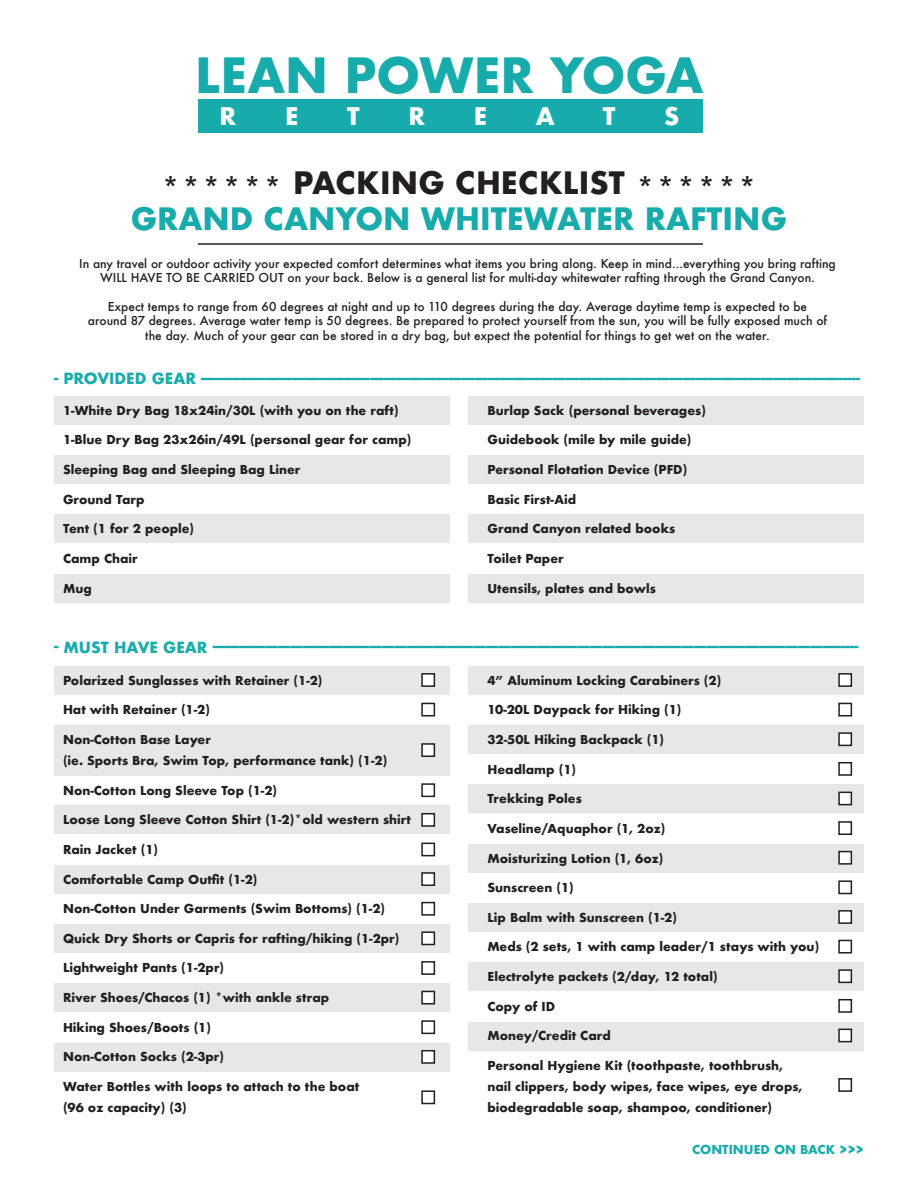
<style>
.page{position:relative;width:918px;height:1188px;background:#fff}
.page>*{position:absolute;margin:0;border:0;box-sizing:border-box;transform-origin:0 0}
.t1{font:700 47.25px "Futura";color:#17abab}
.t2{font:700 30px/36px "Futura";color:#231f20;text-align:center}
.t3{font:700 23.7px "Futura";color:#fff}
.t4{font:700 15px "Futura";color:#17abab}
.t5{font:700 12px/21px "Futura";color:#231f20}
.t6{font:500 12px/14.4px "Futura";color:#231f20;text-align:center}
.t7{font:700 12px "Futura";color:#17abab}
.s1{color:#17abab}
</style>
<div class="page">
<div style="left:54px;top:396px;width:395px;height:29px;background:#e6e7e9"></div>
<div style="left:469px;top:396px;width:395px;height:29px;background:#e6e7e9"></div>
<div style="left:54px;top:515px;width:395px;height:28px;background:#e6e7e9"></div>
<div style="left:469px;top:515px;width:395px;height:28px;background:#e6e7e9"></div>
<div style="left:54px;top:666px;width:395px;height:29px;background:#e6e7e9"></div>
<div style="left:469px;top:666px;width:395px;height:29px;background:#e6e7e9"></div>
<div style="left:54px;top:806px;width:395px;height:28px;background:#e6e7e9"></div>
<div style="left:469px;top:785px;width:395px;height:28px;background:#e6e7e9"></div>
<div style="left:54px;top:924px;width:395px;height:29px;background:#e6e7e9"></div>
<div style="left:469px;top:903px;width:395px;height:29px;background:#e6e7e9"></div>
<div style="left:54px;top:455px;width:395px;height:29px;background:#e6e7e9"></div>
<div style="left:469px;top:455px;width:395px;height:29px;background:#e6e7e9"></div>
<div style="left:54px;top:574px;width:395px;height:29px;background:#e6e7e9"></div>
<div style="left:469px;top:574px;width:395px;height:29px;background:#e6e7e9"></div>
<div style="left:54px;top:725px;width:395px;height:50px;background:#e6e7e9"></div>
<div style="left:469px;top:725px;width:395px;height:29px;background:#e6e7e9"></div>
<div style="left:54px;top:865px;width:395px;height:29px;background:#e6e7e9"></div>
<div style="left:469px;top:844px;width:395px;height:29px;background:#e6e7e9"></div>
<div style="left:54px;top:983px;width:395px;height:29px;background:#e6e7e9"></div>
<div style="left:54px;top:1043px;width:395px;height:29px;background:#e6e7e9"></div>
<div style="left:469px;top:962px;width:395px;height:29px;background:#e6e7e9"></div>
<div style="left:469px;top:1022px;width:395px;height:29px;background:#e6e7e9"></div>
<div style="left:422px;top:674px;width:12px;height:12px;background:#fff"></div>
<div style="left:421px;top:673px;width:14px;height:14px;border:2px solid #231f20"></div>
<div style="left:421px;top:703px;width:14px;height:14px;border:2px solid #231f20"></div>
<div style="left:422px;top:744px;width:12px;height:12px;background:#fff"></div>
<div style="left:421px;top:743px;width:14px;height:14px;border:2px solid #231f20"></div>
<div style="left:421px;top:783px;width:14px;height:14px;border:2px solid #231f20"></div>
<div style="left:422px;top:814px;width:12px;height:12px;background:#fff"></div>
<div style="left:421px;top:813px;width:14px;height:14px;border:2px solid #231f20"></div>
<div style="left:421px;top:843px;width:14px;height:13px;border:2px solid #231f20"></div>
<div style="left:422px;top:873px;width:12px;height:12px;background:#fff"></div>
<div style="left:421px;top:872px;width:14px;height:14px;border:2px solid #231f20"></div>
<div style="left:421px;top:902px;width:14px;height:14px;border:2px solid #231f20"></div>
<div style="left:422px;top:932px;width:12px;height:13px;background:#fff"></div>
<div style="left:421px;top:931px;width:14px;height:14px;border:2px solid #231f20"></div>
<div style="left:421px;top:961px;width:14px;height:14px;border:2px solid #231f20"></div>
<div style="left:422px;top:991px;width:12px;height:13px;background:#fff"></div>
<div style="left:421px;top:991px;width:14px;height:14px;border:2px solid #231f20"></div>
<div style="left:421px;top:1020px;width:14px;height:14px;border:2px solid #231f20"></div>
<div style="left:422px;top:1051px;width:12px;height:12px;background:#fff"></div>
<div style="left:421px;top:1050px;width:14px;height:14px;border:2px solid #231f20"></div>
<div style="left:421px;top:1090px;width:14px;height:14px;border:2px solid #231f20"></div>
<div style="left:839px;top:674px;width:12px;height:12px;background:#fff"></div>
<div style="left:838px;top:673px;width:14px;height:14px;border:2px solid #231f20"></div>
<div style="left:838px;top:703px;width:14px;height:14px;border:2px solid #231f20"></div>
<div style="left:839px;top:733px;width:12px;height:12px;background:#fff"></div>
<div style="left:838px;top:732px;width:14px;height:14px;border:2px solid #231f20"></div>
<div style="left:838px;top:762px;width:14px;height:14px;border:2px solid #231f20"></div>
<div style="left:839px;top:792px;width:12px;height:13px;background:#fff"></div>
<div style="left:838px;top:792px;width:14px;height:13px;border:2px solid #231f20"></div>
<div style="left:838px;top:821px;width:14px;height:14px;border:2px solid #231f20"></div>
<div style="left:839px;top:852px;width:12px;height:12px;background:#fff"></div>
<div style="left:838px;top:851px;width:14px;height:14px;border:2px solid #231f20"></div>
<div style="left:838px;top:880px;width:14px;height:14px;border:2px solid #231f20"></div>
<div style="left:839px;top:911px;width:12px;height:12px;background:#fff"></div>
<div style="left:838px;top:910px;width:14px;height:14px;border:2px solid #231f20"></div>
<div style="left:838px;top:940px;width:14px;height:14px;border:2px solid #231f20"></div>
<div style="left:839px;top:970px;width:12px;height:12px;background:#fff"></div>
<div style="left:838px;top:969px;width:14px;height:14px;border:2px solid #231f20"></div>
<div style="left:838px;top:999px;width:14px;height:14px;border:2px solid #231f20"></div>
<div style="left:839px;top:1029px;width:12px;height:13px;background:#fff"></div>
<div style="left:838px;top:1029px;width:14px;height:13px;border:2px solid #231f20"></div>
<div style="left:838px;top:1078px;width:14px;height:14px;border:2px solid #231f20"></div>
<div style="left:198px;top:100px;width:505px;height:33px;background:#17abab"></div>
<hr style="left:198px;top:243px;width:505px;height:2px;background:#231f20">
<p class="t1" style="left:195px;top:41px;width:510px">LEAN POWER YOGA</p>
<p class="t3" style="left:220px;top:99px;width:18px">R</p>
<p class="t3" style="left:285px;top:99px;width:15px">E</p>
<p class="t3" style="left:347px;top:99px;width:14px">T</p>
<p class="t3" style="left:408px;top:99px;width:18px">R</p>
<p class="t3" style="left:474px;top:99px;width:15px">E</p>
<p class="t3" style="left:536px;top:99px;width:20px">A</p>
<p class="t3" style="left:603px;top:99px;width:14px">T</p>
<p class="t3" style="left:664px;top:99px;width:17px">S</p>
<p class="t2" style="left:131px;top:164px;width:658px">****** PACKING CHECKLIST ******<br><span class="s1">GRAND CANYON WHITEWATER RAFTING</span></p>
<p class="t6" style="left:79px;top:256px;width:758px">In any travel or outdoor activity your expected comfort determines what items you bring along. Keep in mind...everything you bring rafting<br>WILL HAVE TO BE CARRIED OUT on your back. Below is a general list for multi-day whitewater rafting through the Grand Canyon.</p>
<p class="t6" style="left:88px;top:299px;width:741px">Expect temps to range from 60 degrees at night and up to 110 degrees during the day. Average daytime temp is expected to be around 87 degrees. Average water temp is 50 degrees. Be prepared to protect yourself from the sun, you will be fully exposed much of the day. Much of your gear can be stored in a dry bag, but expect the potential for things to get wet on the water.</p>
<p class="t4" style="left:54px;top:366px;width:808px">- PROVIDED GEAR —————————————————————————————————————————————————-----</p>
<p class="t5" style="left:63px;top:400px;width:337px">1-White Dry Bag 18x24in/30L (with you on the raft)</p>
<p class="t5" style="left:63px;top:429px;width:350px">1-Blue Dry Bag 23x26in/49L (personal gear for camp)</p>
<p class="t5" style="left:63px;top:459px;width:239px">Sleeping Bag and Sleeping Bag Liner</p>
<p class="t5" style="left:63px;top:489px;width:83px">Ground Tarp</p>
<p class="t5" style="left:63px;top:518px;width:133px">Tent (1 for 2 people)</p>
<p class="t5" style="left:63px;top:548px;width:76px">Camp Chair</p>
<p class="t5" style="left:63px;top:578px;width:30px">Mug</p>
<p class="t5" style="left:488px;top:400px;width:220px">Burlap Sack (personal beverages)</p>
<p class="t5" style="left:488px;top:429px;width:206px">Guidebook (mile by mile guide)</p>
<p class="t5" style="left:488px;top:459px;width:201px">Personal Flotation Device (PFD)</p>
<p class="t5" style="left:488px;top:489px;width:90px">Basic First-Aid</p>
<p class="t5" style="left:488px;top:518px;width:189px">Grand Canyon related books</p>
<p class="t5" style="left:488px;top:548px;width:78px">Toilet Paper</p>
<p class="t5" style="left:488px;top:578px;width:170px">Utensils, plates and bowls</p>
<p class="t4" style="left:54px;top:635px;width:806px">- MUST HAVE GEAR ————————————————————————————————————————————————-----</p>
<p class="t5" style="left:63px;top:670px;width:261px">Polarized Sunglasses with Retainer (1-2)</p>
<p class="t5" style="left:63px;top:699px;width:148px">Hat with Retainer (1-2)</p>
<p class="t5" style="left:63px;top:729px;width:326px">Non-Cotton Base Layer<br>(ie. Sports Bra, Swim Top, performance tank) (1-2)</p>
<p class="t5" style="left:63px;top:780px;width:216px">Non-Cotton Long Sleeve Top (1-2)</p>
<p class="t5" style="left:63px;top:809px;width:350px">Loose Long Sleeve Cotton Shirt (1-2)*old western shirt</p>
<p class="t5" style="left:63px;top:839px;width:97px">Rain Jacket (1)</p>
<p class="t5" style="left:63px;top:869px;width:196px">Comfortable Camp Outfit (1-2)</p>
<p class="t5" style="left:63px;top:898px;width:324px">Non-Cotton Under Garments (Swim Bottoms) (1-2)</p>
<p class="t5" style="left:63px;top:928px;width:338px">Quick Dry Shorts or Capris for rafting/hiking (1-2pr)</p>
<p class="t5" style="left:63px;top:957px;width:163px">Lightweight Pants (1-2pr)</p>
<p class="t5" style="left:63px;top:987px;width:268px">River Shoes/Chacos (1) *with ankle strap</p>
<p class="t5" style="left:63px;top:1017px;width:150px">Hiking Shoes/Boots (1)</p>
<p class="t5" style="left:63px;top:1046px;width:163px">Non-Cotton Socks (2-3pr)</p>
<p class="t5" style="left:63px;top:1076px;width:298px">Water Bottles with loops to attach to the boat (96 oz capacity) (3)</p>
<p class="t5" style="left:488px;top:670px;width:235px">4” Aluminum Locking Carabiners (2)</p>
<p class="t5" style="left:488px;top:699px;width:196px">10-20L Daypack for Hiking (1)</p>
<p class="t5" style="left:488px;top:729px;width:178px">32-50L Hiking Backpack (1)</p>
<p class="t5" style="left:488px;top:759px;width:90px">Headlamp (1)</p>
<p class="t5" style="left:488px;top:788px;width:96px">Trekking Poles</p>
<p class="t5" style="left:488px;top:818px;width:179px">Vaseline/Aquaphor (1, 2oz)</p>
<p class="t5" style="left:488px;top:848px;width:177px">Moisturizing Lotion (1, 6oz)</p>
<p class="t5" style="left:488px;top:877px;width:88px">Sunscreen (1)</p>
<p class="t5" style="left:488px;top:907px;width:191px">Lip Balm with Sunscreen (1-2)</p>
<p class="t5" style="left:488px;top:936px;width:333px">Meds (2 sets, 1 with camp leader/1 stays with you)</p>
<p class="t5" style="left:488px;top:966px;width:232px">Electrolyte packets (2/day, 12 total)</p>
<p class="t5" style="left:488px;top:996px;width:69px">Copy of ID</p>
<p class="t5" style="left:488px;top:1025px;width:125px">Money/Credit Card</p>
<p class="t5" style="left:488px;top:1055px;width:317px">Personal Hygiene Kit (toothpaste, toothbrush, nail clippers, body wipes, face wipes, eye drops, biodegradable soap, shampoo, conditioner)</p>
<p class="t7" style="left:692px;top:1141px;width:173px">CONTINUED ON BACK &gt;&gt;&gt;</p>
</div>
